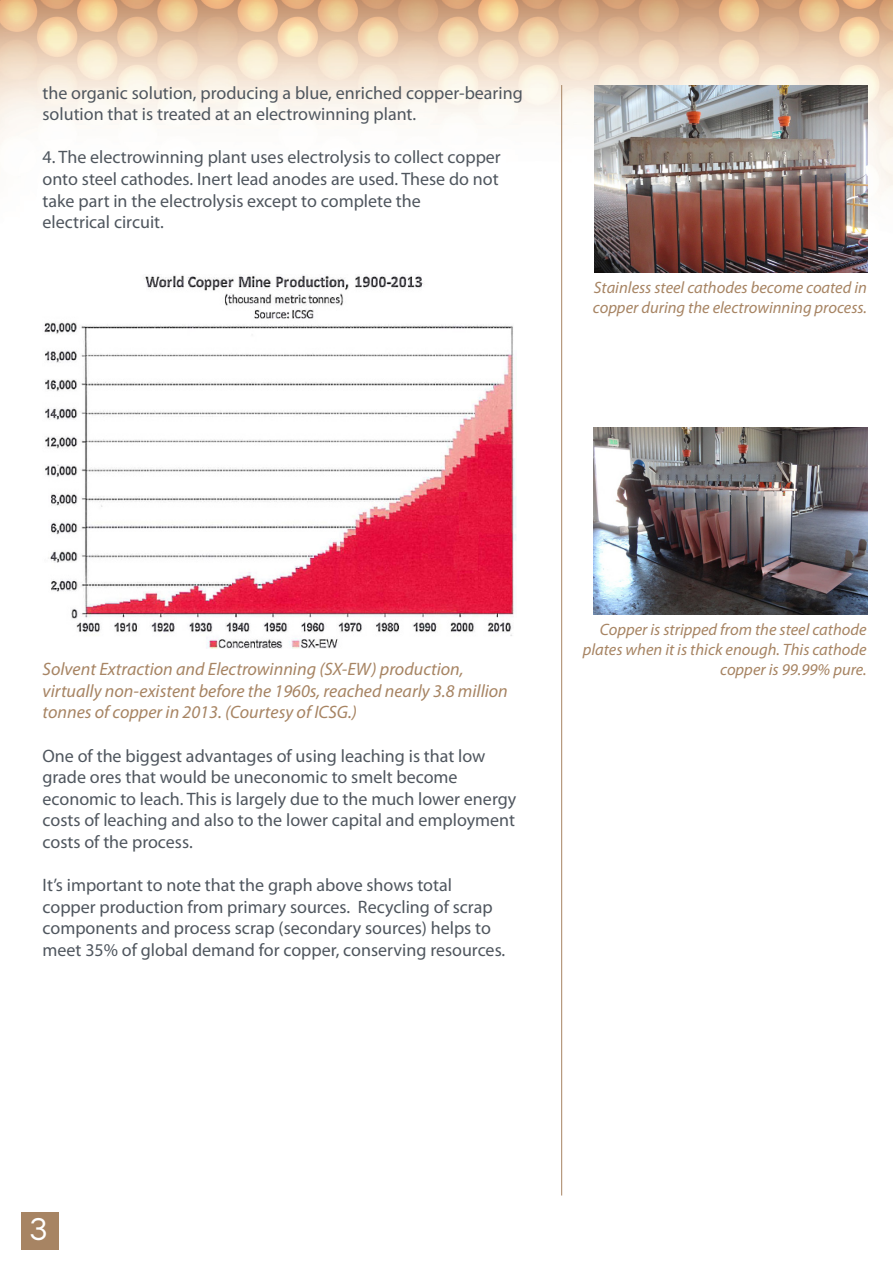
<style>
.page{position:relative;width:893px;height:1263px;background:#fff}
.page>*{position:absolute;margin:0;border:0;box-sizing:border-box;transform-origin:0 0}
.t1{font:33px "Questrial";color:#fff}
.t2{font:18px/21.6px "Myriad Pro";color:#4f565e}
.t3{font:italic 18px/21.6px "Myriad Pro";color:#a78463}
.t4{font:italic 16.5px/19.8px "Myriad Pro";color:#a78463}
</style>
<div class="page">
<img style="left:0;top:0;width:893px;height:301px">
<div style="left:21px;top:1212px;width:38px;height:38px;background:#a78463"></div>
<hr style="left:561px;top:85px;width:1px;height:1110px;background:#a78463">
<img style="left:43px;top:275px;width:474px;height:374px">
<img style="left:594px;top:85px;width:273px;height:187px">
<img style="left:594px;top:427px;width:273px;height:187px">
<p class="t2" style="left:43px;top:81px;width:482px">the organic solution, producing a blue, enriched copper-bearing solution that is treated at an electrowinning plant.</p>
<p class="t2" style="left:43px;top:146px;width:460px">4. The electrowinning plant uses electrolysis to collect copper onto steel cathodes. Inert lead anodes are used. These do not take part in the electrolysis except to complete the<br>electrical circuit.</p>
<p class="t4" style="left:593px;top:277px;width:276px">Stainless steel cathodes become coated in copper during the electrowinning process.</p>
<p class="t3" style="left:43px;top:658px;width:467px">Solvent Extraction and Electrowinning (SX-EW) production, virtually non-existent before the 1960s, reached nearly 3.8 million tonnes of copper in 2013. (Courtesy of ICSG.)</p>
<p class="t2" style="left:43px;top:744px;width:475px">One of the biggest advantages of using leaching is that low grade ores that would be uneconomic to smelt become economic to leach. This is largely due to the much lower energy costs of leaching and also to the lower capital and employment costs of the process.</p>
<p class="t2" style="left:43px;top:874px;width:464px">It’s important to note that the graph above shows total copper production from primary sources. Recycling of scrap components and process scrap (secondary sources) helps to meet 35% of global demand for copper, conserving resources.</p>
<p class="t4" style="left:583px;top:620px;width:285px;text-align:right">Copper is stripped from the steel cathode plates when it is thick enough. This cathode copper is 99.99% pure.</p>
<h1 class="t1" style="left:29px;top:1213px;width:20px">3</h1>
</div>
